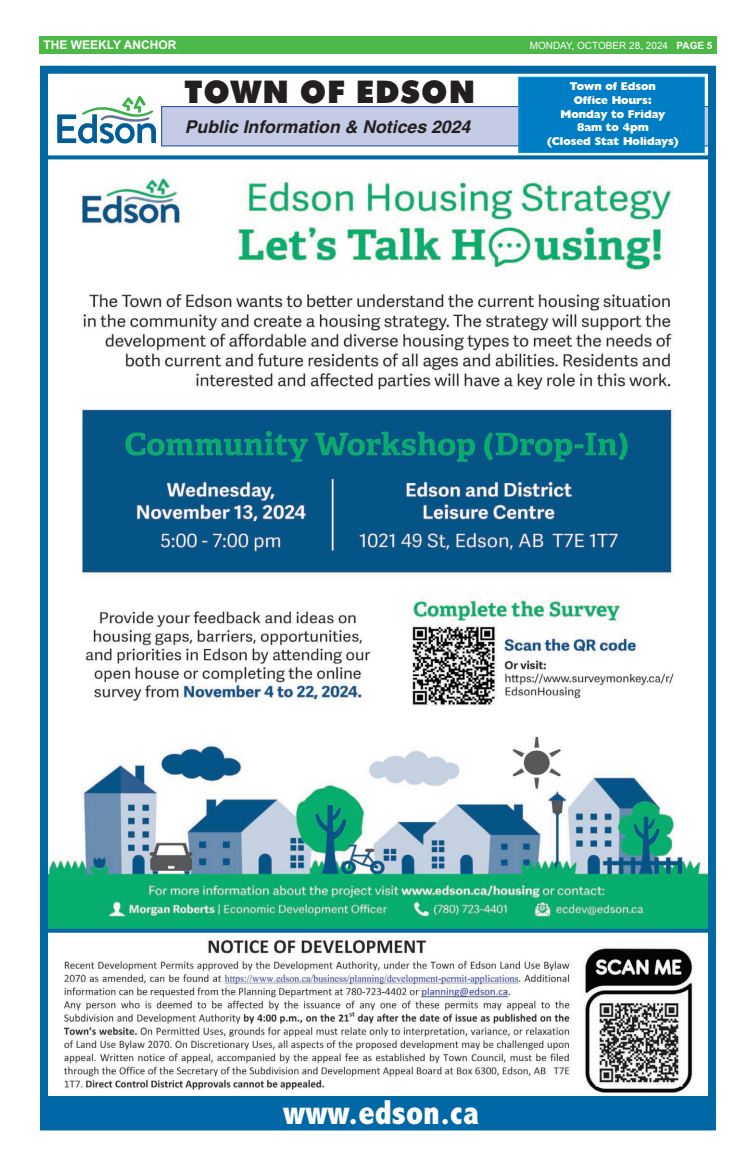
<style>
.page{position:relative;width:756px;height:1170px;background:#fff}
.page>*{position:absolute;margin:0;border:0;box-sizing:border-box;transform-origin:0 0}
.t1{font:800 condensed 35px "Abadi";color:#fff}
.t2{font:900 31.3px "Futura BT";letter-spacing:.035em;color:#231f20}
.t3{font:italic 700 17.6px "Helvetica";color:#231f20}
.t4{font:700 12px "Arial";color:#fff}
.t5{font:800 11.4px/13.7px "Humanist 521 BT";color:#fff;text-align:center}
.t6{font:10px "Arial";color:#fff}
.s1{font-weight:700}
</style>
<div class="page">
<img style="left:65px;top:938px;width:630px;height:155px">
<img style="left:49px;top:143px;width:658px;height:785px">
<div style="left:39px;top:36px;width:677px;height:17px;background:#4cb848"></div>
<svg style="left:49px;top:155px;width:658px;height:4px;background:#1a77ae"></svg>
<div style="left:161px;top:106px;width:548px;height:40px;background:#c5cbe5;border:1px solid #154398"></div>
<div style="left:518px;top:77px;width:186px;height:76px;background:#007ec5;border:1px solid #0095d9"></div>
<svg style="left:57px;top:96px;width:99px;height:47px"></svg>
<div style="left:40px;top:66px;width:676px;height:1064px;border:8px solid #0068a5"></div>
<div style="left:45px;top:1096px;width:667px;height:27px;background:#0068a5"></div>
<svg style="left:45px;top:928px;width:665px;height:4px;background:#00749b"></svg>
<p class="t4" style="left:43px;top:41px;width:134px">THE WEEKLY ANCHOR</p>
<p class="t6" style="left:529px;top:41px;width:184px">MONDAY, OCTOBER 28, 2024 <span class="s1">PAGE 5</span></p>
<p class="t2" style="left:184px;top:79px;width:292px">TOWN OF EDSON</p>
<p class="t3" style="left:185px;top:121px;width:287px">Public Information &amp; Notices 2024</p>
<p class="t5" style="left:546px;top:80px;width:134px">Town of Edson<br>Office Hours:<br>Monday to Friday<br>8am to 4pm<br>(Closed Stat Holidays)</p>
<p class="t1" style="left:283px;top:1099px;width:197px">www.edson.ca</p>
</div>
